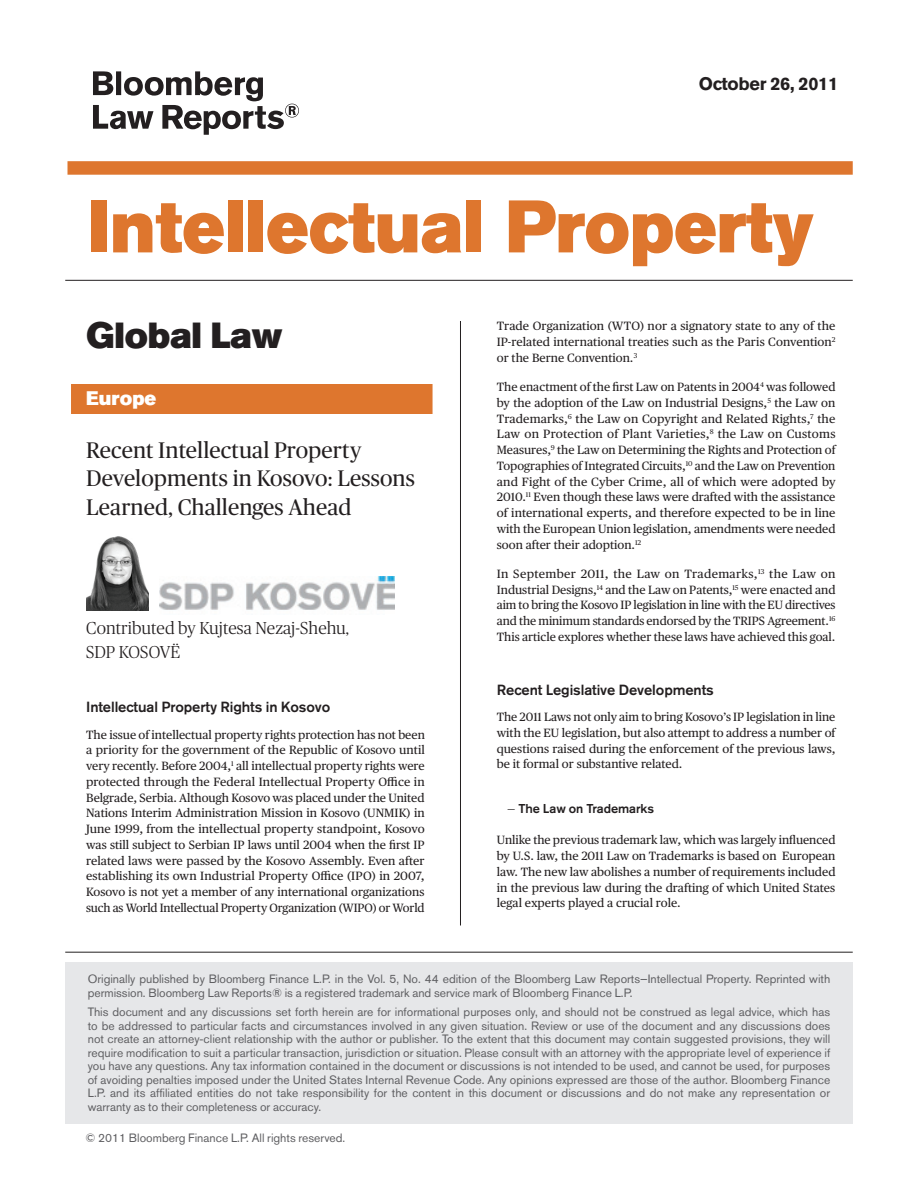
<style>
.page{position:relative;width:918px;height:1188px;background:#fff}
.page>*{position:absolute;margin:0;border:0;box-sizing:border-box;transform-origin:0 0}
.t1{font:73.5px "Akzidenz Grotesk BE Super";color:#de762e;scale:.96 1}
.t2{font:36px "Akzidenz Grotesk BE Super";letter-spacing:-.005em;color:#231f20}
.t3{font:22.5px/28.5px "BW Publico Head";letter-spacing:.005em;color:#231f20}
.t4{font:19.5px "Akzidenz Grotesk BE Super";letter-spacing:.005em;color:#fff}
.t5{font:700 18px "Akzidenz Grotesk BE";letter-spacing:-.015em;color:#231f20}
.t6{font:300 17.25px/24px "BW Publico Head";letter-spacing:.005em;color:#231f20}
.t7{font:500 14.7px "Akzidenz Grotesk BE";letter-spacing:-.005em;color:#231f20}
.t8{font:500 12.75px "Akzidenz Grotesk BE";letter-spacing:-.005em;color:#231f20}
.t9{font:12px/15.8px "BW Publico Text";color:#231f20;text-align:justify}
.t10{font:12px/13.5px "Akzidenz Grotesk BE";color:#5f5f62}
.s1{font-family:"BW Publico Text";font-weight:400}
.s2{font-family:"Arial Unicode MS"}
</style>
<div class="page">
<hr style="left:65px;top:952px;width:788px;height:1px;background:#231f20">
<div style="left:71px;top:384px;width:361px;height:30px;background:#de762e"></div>
<img style="left:86px;top:536px;width:63px;height:74px">
<img style="left:160px;top:576px;width:235px;height:34px">
<div style="left:65px;top:962px;width:788px;height:162px;background:#e6e7e9"></div>
<div style="left:68px;top:161px;width:785px;height:14px;background:#de762e"></div>
<svg style="left:93px;top:71px;width:206px;height:64px"></svg>
<hr style="left:65px;top:280px;width:788px;height:1px;background:#231f20">
<hr style="left:460px;top:321px;width:1px;height:604px;background:#231f20">
<h3 class="t5" style="left:699px;top:73px;width:141px">October 26, 2011</h3>
<h1 class="t1" style="left:88px;top:184px;width:757px">Intellectual Property</h1>
<h2 class="t2" style="left:86px;top:314px;width:198px">Global Law</h2>
<h3 class="t4" style="left:86px;top:387px;width:72px">Europe</h3>
<h3 class="t3" style="left:86px;top:434px;width:330px">Recent Intellectual Property<br>Developments in Kosovo: Lessons<br>Learned, Challenges Ahead</h3>
<h3 class="t6" style="left:86px;top:615px;width:264px">Contributed by Kujtesa Nezaj-Shehu,<br>SDP KOSOVË</h3>
<p class="t7" style="left:86px;top:698px;width:246px">Intellectual Property Rights in Kosovo</p>
<p class="t9" style="left:86px;top:726px;width:340px">The issue of intellectual property rights protection has not been a priority for the government of the Republic of Kosovo until very recently. Before 2004,<sup>1</sup> all intellectual property rights were protected through the Federal Intellectual Property Office in Belgrade, Serbia. Although Kosovo was placed under the United Nations Interim Administration Mission in Kosovo (UNMIK) in June 1999, from the intellectual property standpoint, Kosovo was still subject to Serbian IP laws until 2004 when the first IP related laws were passed by the Kosovo Assembly. Even after establishing its own Industrial Property Office (IPO) in 2007, Kosovo is not yet a member of any international organizations such as World Intellectual Property Organization (WIPO) or World</p>
<p class="t9" style="left:497px;top:318px;width:340px">Trade Organization (WTO) nor a signatory state to any of the IP-related international treaties such as the Paris Convention<sup>2 </sup>or the Berne Convention.<sup>3</sup></p>
<p class="t9" style="left:497px;top:378px;width:340px">The enactment of the first Law on Patents in 2004<sup>4</sup> was followed by the adoption of the Law on Industrial Designs,<sup>5</sup> the Law on Trademarks,<sup>6</sup> the Law on Copyright and Related Rights,<sup>7</sup> the Law on Protection of Plant Varieties,<sup>8</sup> the Law on Customs Measures,<sup>9</sup> the Law on Determining the Rights and Protection of Topographies of Integrated Circuits,<sup>10</sup> and the Law on Prevention and Fight of the Cyber Crime, all of which were adopted by 2010.<sup>11</sup> Even though these laws were drafted with the assistance of international experts, and therefore expected to be in line with the European Union legislation, amendments were needed soon after their adoption.<sup>12</sup></p>
<p class="t9" style="left:497px;top:565px;width:340px">In September 2011, the Law on Trademarks,<sup>13</sup> the Law on Industrial Designs,<sup>14</sup> and the Law on Patents,<sup>15</sup> were enacted and aim to bring the Kosovo IP legislation in line with the EU directives and the minimum standards endorsed by the TRIPS Agreement.<sup>16<br></sup>This article explores whether these laws have achieved this goal.</p>
<p class="t7" style="left:497px;top:681px;width:219px">Recent Legislative Developments</p>
<p class="t9" style="left:497px;top:708px;width:340px">The 2011 Laws not only aim to bring Kosovo’s IP legislation in line with the EU legislation, but also attempt to address a number of questions raised during the enforcement of the previous laws, be it formal or substantive related.</p>
<p class="t8" style="left:507px;top:800px;width:148px"><span class="s1">—</span> The Law on Trademarks</p>
<p class="t9" style="left:497px;top:831px;width:340px">Unlike the previous trademark law, which was largely influenced by U.S. law, the 2011 Law on Trademarks is based on European law. The new law abolishes a number of requirements included in the previous law during the drafting of which United States legal experts played a crucial role.</p>
<p class="t10" style="left:88px;top:972px;width:744px">Originally published by Bloomberg Finance L.P. in the Vol. 5, No. 44 edition of the Bloomberg Law Reports—Intellectual Property. Reprinted with permission. Bloomberg Law Reports® is a registered trademark and service mark of Bloomberg Finance L.P.</p>
<p class="t10" style="left:88px;top:1005px;width:744px;text-align:justify">This document and any discussions set forth herein are for informational purposes only, and should not be construed as legal advice, which has to be addressed to particular facts and circumstances involved in any given situation. Review or use of the document and any discussions does not create an attorney<span class="s2">‐</span>client relationship with the author or publisher. To the extent that this document may contain suggested provisions, they will require modification to suit a particular transaction, jurisdiction or situation. Please consult with an attorney with the appropriate level of experience if you have any questions. Any tax information contained in the document or discussions is not intended to be used, and cannot be used, for purposes of avoiding penalties imposed under the United States Internal Revenue Code. Any opinions expressed are those of the author. Bloomberg Finance L.P. and its affiliated entities do not take responsibility for the content in this document or discussions and do not make any representation or warranty as to their completeness or accuracy.</p>
<p class="t10" style="left:85px;top:1131px;width:261px">© 2011 Bloomberg Finance L.P. All rights reserved.</p>
</div>
